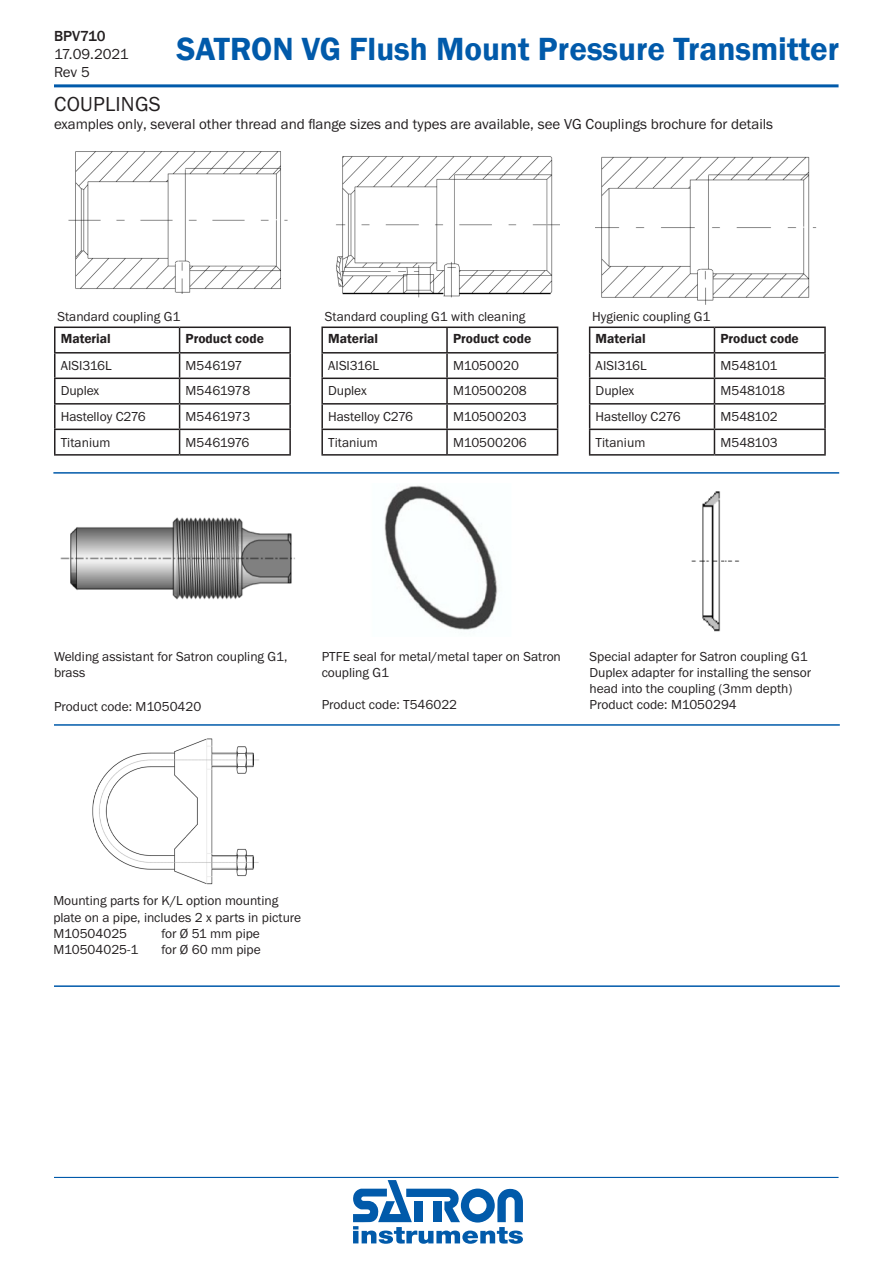
<style>
.page{position:relative;width:893px;height:1263px;background:#fff}
.page>*{position:absolute;margin:0;border:0;box-sizing:border-box;transform-origin:0 0}
.t1{font:600 33px "Franklin Gothic";color:#015aaa}
.Satron_header_1{font:21px "Franklin Gothic FS";letter-spacing:.015em;color:#231f20}
.Satron_body_text{font:15px/18px "Franklin Gothic FS";letter-spacing:-.005em;color:#231f20}
.t2{font:500 15px "Franklin Gothic";color:#231f20}
.Satron_body_header{font:13.5px/16.2px "Franklin Gothic FS";color:#231f20}
.Satron_body_text-2{font:13.5px "Franklin Gothic FS";color:#231f20}
.Satron_body_header-2{font:600 13.5px "Franklin Gothic";color:#231f20}
.Satron_body_header-3{font:13.5px "Franklin Gothic FS";letter-spacing:-.02em;color:#231f20}
</style>
<div class="page">
<svg style="left:353px;top:1180px;width:170px;height:64px"></svg>
<hr style="left:54px;top:84px;width:784px;height:3px;background:#015aaa">
<hr style="left:54px;top:1177px;width:784px;height:1px;background:#015aaa">
<img style="left:69px;top:151px;width:219px;height:142px">
<hr style="left:54px;top:326px;width:126px;height:2px;background:#231f20">
<hr style="left:54px;top:328px;width:2px;height:24px;background:#231f20">
<hr style="left:180px;top:326px;width:111px;height:2px;background:#231f20">
<hr style="left:289px;top:328px;width:2px;height:24px;background:#231f20">
<hr style="left:54px;top:352px;width:126px;height:2px;background:#231f20">
<hr style="left:54px;top:354px;width:2px;height:24px;background:#231f20">
<hr style="left:180px;top:352px;width:111px;height:2px;background:#231f20">
<hr style="left:289px;top:354px;width:2px;height:24px;background:#231f20">
<hr style="left:54px;top:378px;width:126px;height:1px;background:#231f20">
<hr style="left:54px;top:379px;width:2px;height:24px;background:#231f20">
<hr style="left:180px;top:378px;width:111px;height:1px;background:#231f20">
<hr style="left:289px;top:379px;width:2px;height:24px;background:#231f20">
<hr style="left:54px;top:403px;width:126px;height:2px;background:#231f20">
<hr style="left:54px;top:405px;width:2px;height:24px;background:#231f20">
<hr style="left:180px;top:403px;width:111px;height:2px;background:#231f20">
<hr style="left:289px;top:405px;width:2px;height:24px;background:#231f20">
<hr style="left:54px;top:429px;width:126px;height:1px;background:#231f20">
<hr style="left:54px;top:430px;width:2px;height:24px;background:#231f20">
<hr style="left:180px;top:429px;width:111px;height:1px;background:#231f20">
<svg style="left:179px;top:328px;width:1px;height:126px"></svg>
<hr style="left:289px;top:430px;width:2px;height:24px;background:#231f20">
<hr style="left:54px;top:454px;width:126px;height:2px;background:#231f20">
<hr style="left:180px;top:454px;width:111px;height:2px;background:#231f20">
<img style="left:336px;top:156px;width:224px;height:142px">
<hr style="left:321px;top:326px;width:126px;height:2px;background:#231f20">
<hr style="left:321px;top:328px;width:2px;height:24px;background:#231f20">
<hr style="left:447px;top:326px;width:111px;height:2px;background:#231f20">
<hr style="left:446px;top:328px;width:2px;height:24px;background:#231f20">
<hr style="left:321px;top:352px;width:126px;height:2px;background:#231f20">
<hr style="left:321px;top:354px;width:2px;height:24px;background:#231f20">
<hr style="left:447px;top:352px;width:111px;height:2px;background:#231f20">
<hr style="left:446px;top:354px;width:2px;height:24px;background:#231f20">
<hr style="left:321px;top:378px;width:126px;height:1px;background:#231f20">
<hr style="left:321px;top:379px;width:2px;height:24px;background:#231f20">
<hr style="left:447px;top:378px;width:111px;height:1px;background:#231f20">
<hr style="left:446px;top:379px;width:2px;height:24px;background:#231f20">
<hr style="left:321px;top:403px;width:126px;height:2px;background:#231f20">
<hr style="left:321px;top:405px;width:2px;height:24px;background:#231f20">
<hr style="left:447px;top:403px;width:111px;height:2px;background:#231f20">
<hr style="left:446px;top:405px;width:2px;height:24px;background:#231f20">
<hr style="left:321px;top:429px;width:126px;height:1px;background:#231f20">
<hr style="left:321px;top:430px;width:2px;height:24px;background:#231f20">
<hr style="left:447px;top:429px;width:111px;height:1px;background:#231f20">
<hr style="left:446px;top:430px;width:2px;height:24px;background:#231f20">
<svg style="left:557px;top:328px;width:1px;height:126px"></svg>
<hr style="left:321px;top:454px;width:126px;height:2px;background:#231f20">
<hr style="left:447px;top:454px;width:111px;height:2px;background:#231f20">
<img style="left:595px;top:156px;width:221px;height:149px">
<hr style="left:589px;top:326px;width:125px;height:2px;background:#231f20">
<hr style="left:714px;top:326px;width:112px;height:2px;background:#231f20">
<hr style="left:824px;top:328px;width:2px;height:24px;background:#231f20">
<hr style="left:589px;top:352px;width:125px;height:2px;background:#231f20">
<hr style="left:714px;top:352px;width:112px;height:2px;background:#231f20">
<hr style="left:824px;top:354px;width:2px;height:24px;background:#231f20">
<hr style="left:589px;top:378px;width:125px;height:1px;background:#231f20">
<hr style="left:714px;top:378px;width:112px;height:1px;background:#231f20">
<hr style="left:824px;top:379px;width:2px;height:24px;background:#231f20">
<hr style="left:589px;top:403px;width:125px;height:2px;background:#231f20">
<hr style="left:714px;top:403px;width:112px;height:2px;background:#231f20">
<hr style="left:824px;top:405px;width:2px;height:24px;background:#231f20">
<hr style="left:589px;top:429px;width:125px;height:1px;background:#231f20">
<svg style="left:589px;top:328px;width:1px;height:126px"></svg>
<hr style="left:714px;top:429px;width:112px;height:1px;background:#231f20">
<svg style="left:714px;top:328px;width:1px;height:126px"></svg>
<hr style="left:824px;top:430px;width:2px;height:24px;background:#231f20">
<hr style="left:589px;top:454px;width:125px;height:2px;background:#231f20">
<hr style="left:714px;top:454px;width:112px;height:2px;background:#231f20">
<img style="left:60px;top:517px;width:235px;height:83px">
<img style="left:384px;top:485px;width:114px;height:145px">
<img style="left:691px;top:491px;width:49px;height:141px">
<img style="left:92px;top:738px;width:167px;height:147px">
<hr style="left:53px;top:472px;width:786px;height:2px;background:#015aaa">
<hr style="left:54px;top:724px;width:786px;height:2px;background:#015aaa">
<hr style="left:54px;top:985px;width:786px;height:2px;background:#015aaa">
<p class="t2" style="left:54px;top:27px;width:53px">BPV710</p>
<p class="Satron_body_text" style="left:54px;top:45px;width:76px">17.09.2021<br>Rev 5</p>
<p class="Satron_header_1" style="left:54px;top:92px;width:108px">COUPLINGS</p>
<p class="Satron_body_text" style="left:54px;top:115px;width:721px">examples only, several other thread and flange sizes and types are available, see VG Couplings brochure for details</p>
<h1 class="t1" style="left:177px;top:29px;width:664px">SATRON VG Flush Mount Pressure Transmitter</h1>
<p class="Satron_body_header" style="left:57px;top:308px;width:124px">Standard coupling G1</p>
<p class="Satron_body_header-2" style="left:61px;top:330px;width:51px">Material</p>
<p class="Satron_body_header-2" style="left:186px;top:330px;width:80px">Product code</p>
<p class="Satron_body_header" style="left:61px;top:358px;width:52px">AISI316L</p>
<p class="Satron_body_header" style="left:186px;top:358px;width:58px">M546197</p>
<p class="Satron_body_header" style="left:61px;top:383px;width:40px">Duplex</p>
<p class="Satron_body_header" style="left:186px;top:383px;width:66px">M5461978</p>
<p class="Satron_body_header" style="left:61px;top:409px;width:87px">Hastelloy C276</p>
<p class="Satron_body_header" style="left:186px;top:409px;width:66px">M5461973</p>
<p class="Satron_body_header" style="left:61px;top:434px;width:51px">Titanium</p>
<p class="Satron_body_header" style="left:186px;top:434px;width:65px">M5461976</p>
<p class="Satron_body_header" style="left:325px;top:308px;width:202px">Standard coupling G1 with cleaning</p>
<p class="Satron_body_header-2" style="left:328px;top:330px;width:51px">Material</p>
<p class="Satron_body_header-2" style="left:453px;top:330px;width:80px">Product code</p>
<p class="Satron_body_header" style="left:328px;top:358px;width:52px">AISI316L</p>
<p class="Satron_body_header" style="left:453px;top:358px;width:67px">M1050020</p>
<p class="Satron_body_header" style="left:328px;top:383px;width:40px">Duplex</p>
<p class="Satron_body_header" style="left:453px;top:383px;width:75px">M10500208</p>
<p class="Satron_body_header" style="left:328px;top:409px;width:87px">Hastelloy C276</p>
<p class="Satron_body_header" style="left:453px;top:409px;width:75px">M10500203</p>
<p class="Satron_body_header" style="left:328px;top:434px;width:51px">Titanium</p>
<p class="Satron_body_header" style="left:453px;top:434px;width:75px">M10500206</p>
<p class="Satron_body_header" style="left:592px;top:308px;width:120px">Hygienic coupling G1</p>
<p class="Satron_body_header-2" style="left:596px;top:330px;width:51px">Material</p>
<p class="Satron_body_header-2" style="left:720px;top:330px;width:80px">Product code</p>
<p class="Satron_body_header" style="left:596px;top:358px;width:52px">AISI316L</p>
<p class="Satron_body_header-3" style="left:720px;top:358px;width:58px">M548101</p>
<p class="Satron_body_header" style="left:596px;top:383px;width:40px">Duplex</p>
<p class="Satron_body_header" style="left:720px;top:383px;width:66px">M5481018</p>
<p class="Satron_body_header" style="left:596px;top:409px;width:87px">Hastelloy C276</p>
<p class="Satron_body_header" style="left:720px;top:409px;width:59px">M548102</p>
<p class="Satron_body_header" style="left:596px;top:434px;width:51px">Titanium</p>
<p class="Satron_body_header" style="left:720px;top:434px;width:59px">M548103</p>
<p class="Satron_body_header" style="left:54px;top:648px;width:235px">Welding assistant for Satron coupling G1, brass</p>
<p class="Satron_body_text-2" style="left:54px;top:699px;width:149px">Product code: M1050420</p>
<p class="Satron_body_header" style="left:322px;top:648px;width:241px">PTFE seal for metal/metal taper on Satron coupling G1</p>
<p class="Satron_body_text-2" style="left:322px;top:697px;width:137px">Product code: T546022</p>
<p class="Satron_body_header" style="left:589px;top:648px;width:220px">Special adapter for Satron coupling G1</p>
<p class="Satron_body_header" style="left:589px;top:664px;width:223px">Duplex adapter for installing the sensor head into the coupling (3mm depth)</p>
<p class="Satron_body_text-2" style="left:589px;top:697px;width:149px">Product code: M1050294</p>
<p class="Satron_body_header" style="left:53px;top:893px;width:249px">Mounting parts for K/L option mounting plate on a pipe, includes 2 x parts in picture</p>
<p class="Satron_body_text-2" style="left:53px;top:926px;width:75px">M10504025</p>
<p class="Satron_body_text-2" style="left:161px;top:926px;width:100px">for Ø 51 mm pipe</p>
<p class="Satron_body_text-2" style="left:53px;top:942px;width:87px">M10504025-1</p>
<p class="Satron_body_text-2" style="left:161px;top:942px;width:101px">for Ø 60 mm pipe</p>
</div>
